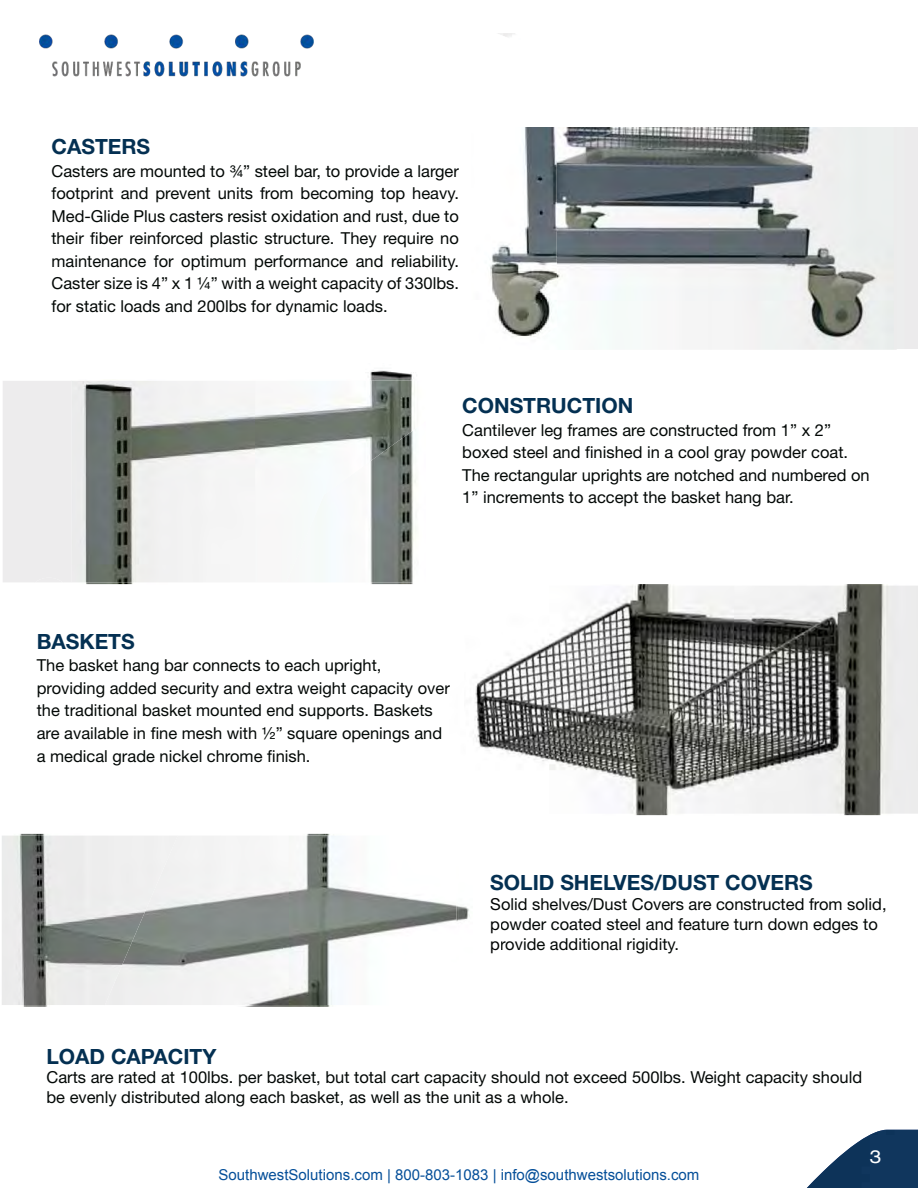
<style>
.page{position:relative;width:918px;height:1188px;background:#fff}
.page>*{position:absolute;margin:0;border:0;box-sizing:border-box;transform-origin:0 0}
.t1{font:700 21px "Helvetica Neue";color:#043052}
.t2{font:expanded 18px "Helvetica Neue";color:#fff}
.t3{font:16.5px/22.5px "Helvetica Neue";color:#030806}
.t4{font:15px "Arial";color:#054f99}
.s1{color:#010202}
.s2{color:#053052}
</style>
<div class="page">
<img style="left:807px;top:1130px;width:111px;height:58px">
<img style="left:557px;top:127px;width:361px;height:223px">
<div style="left:3px;top:381px;width:69px;height:201px;background:#edeced"></div>
<svg style="left:33px;top:578px;width:32px;height:4px"></svg>
<img style="left:490px;top:127px;width:67px;height:210px">
<img style="left:475px;top:584px;width:443px;height:231px">
<img style="left:86px;top:370px;width:326px;height:214px">
<img style="left:72px;top:381px;width:344px;height:202px">
<img style="left:178px;top:834px;width:280px;height:173px">
<img style="left:2px;top:834px;width:176px;height:173px">
<img style="left:39px;top:34px;width:274px;height:43px">
<p class="t1" style="left:51px;top:139px;width:100px">CASTERS</p>
<p class="t3" style="left:51px;top:161px;width:409px;text-align:justify">Casters are mounted to ¾” steel bar, to provide a larger footprint and prevent units from becoming top heavy.<br>Med-Glide Plus casters resist oxidation and rust, due to their fiber reinforced plastic structure. They require no maintenance for optimum performance and reliability.<br>Caster size is 4” x 1 ¼” with a weight capacity of 330lbs. for static loads and 200lbs for dynamic loads.</p>
<p class="t1" style="left:462px;top:398px;width:173px">CONSTRUCTION</p>
<p class="t3" style="left:462px;top:420px;width:409px">Cantilever leg frames are constructed from 1” x 2” boxed steel and finished in a cool gray powder coat.<br>The rectangular uprights are notched and numbered on 1” increments to accept the basket hang bar.</p>
<p class="t1" style="left:37px;top:634px;width:100px">BASKETS</p>
<p class="t3" style="left:37px;top:656px;width:415px">The basket hang bar connects to each upright, providing added security and extra weight capacity ove<span class="s1">r </span>the traditional basket mounted end supports. Baskets are available in fine mesh with ½” square openings and a medical grade nickel chrome finish.</p>
<p class="t1" style="left:490px;top:875px;width:324px"><span class="s2">S</span>OLID SHELVES/DUST COVERS</p>
<p class="t3" style="left:490px;top:896px;width:398px;line-height:19.8px"><span class="s1">S</span>olid shelves/Dust Covers are constructed from solid, <span class="s1">p</span>owder coated steel and feature turn down edges to <span class="s1">p</span>rovide additional rigidity.</p>
<p class="t1" style="left:46px;top:1049px;width:171px">LOAD CAPACITY</p>
<p class="t3" style="left:46px;top:1069px;width:817px;line-height:19.8px">Carts are rated at 100lbs. per basket, but total cart capacity should not exceed 500lbs. Weight capacity should be evenly distributed along each basket, as well as the unit as a whole.</p>
<p class="t4" style="left:219px;top:1165px;width:482px">SouthwestSolutions.com | 800-803-1083 | info@southwestsolutions.com</p>
<p class="t2" style="left:870px;top:1150px;width:14px">3</p>
</div>
